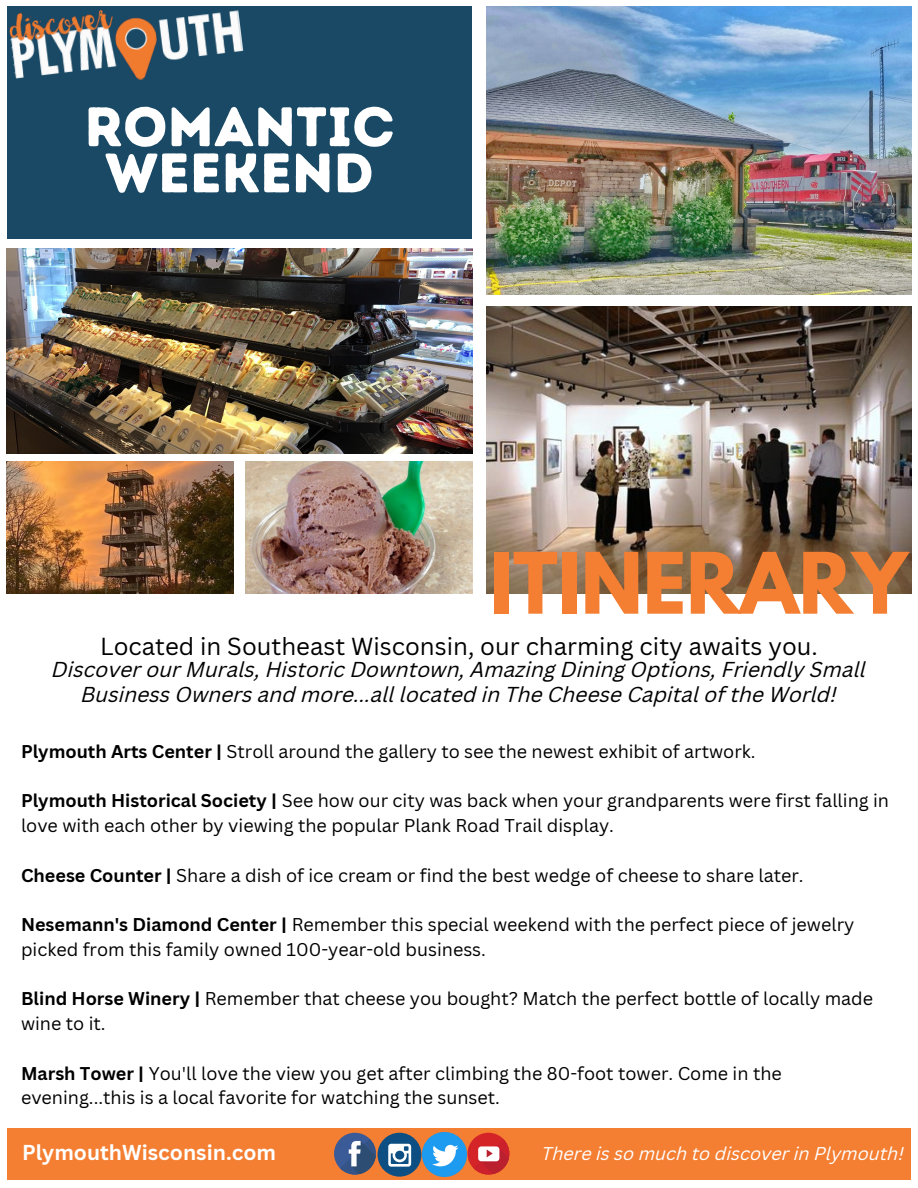
<style>
.page{position:relative;width:918px;height:1188px;background:#fff}
.page>*{position:absolute;margin:0;border:0;box-sizing:border-box;transform-origin:0 0}
.t1{font:700 75px "League Spartan";color:#f47e31}
.t2{font:55.5px/46.2px "Intro Rust Base";color:#fff;text-align:center}
.t3{font:24px "Canva Sans";color:#000}
.t4{font:italic 21px/24.8px "Canva Sans";color:#000;text-align:center}
.t5{font:700 21px "Canva Sans";color:#fff}
.t6{font:18px/24.8px "Canva Sans";color:#000}
.t7{font:italic 18px "Canva Sans";color:#fff}
.s1{font-weight:700}
</style>
<div class="page">
<img style="left:7px;top:248px;width:465px;height:205px">
<img style="left:7px;top:462px;width:227px;height:132px">
<img style="left:245px;top:462px;width:227px;height:132px">
<img style="left:486px;top:7px;width:426px;height:288px">
<img style="left:486px;top:306px;width:426px;height:288px">
<div style="left:7px;top:7px;width:464px;height:232px;background:#194965"></div>
<img style="left:7px;top:6px;width:238px;height:74px">
<div style="left:7px;top:1128px;width:903px;height:51px;background:#f47e31"></div>
<div style="left:334px;top:1133px;width:42px;height:42px;background:#3a5a98;border-radius:50%"></div>
<svg style="left:340px;top:1139px;width:38px;height:36px"></svg>
<div style="left:468px;top:1133px;width:41px;height:42px;background:#d42428;border-radius:50%"></div>
<svg style="left:474px;top:1139px;width:36px;height:36px"></svg>
<img style="left:423px;top:1133px;width:43px;height:44px">
<div style="left:378px;top:1133px;width:43px;height:44px;background:#0d4f83;border-radius:50%"></div>
<svg style="left:388px;top:1144px;width:23px;height:23px"></svg>
<h2 class="t2" style="left:84px;top:104px;width:312px">ROMANTIC<br>WEEKEND</h2>
<h1 class="t1" style="left:490px;top:546px;width:419px">ITINERARY</h1>
<h3 class="t3" style="left:100px;top:629px;width:719px">Located in Southeast Wisconsin, our charming city awaits you.</h3>
<p class="t4" style="left:52px;top:660px;width:816px">Discover our Murals, Historic Downtown, Amazing Dining Options, Friendly Small<br>Business Owners and more...all located in The Cheese Capital of the World!</p>
<p class="t6" style="left:21px;top:739px;width:736px"><span class="s1">Plymouth Arts Center |</span> Stroll around the gallery to see the newest exhibit of artwork.</p>
<p class="t6" style="left:21px;top:788px;width:870px"><span class="s1">Plymouth Historical Society |</span> See how our city was back when your grandparents were first falling in love with each other by viewing the popular Plank Road Trail display.</p>
<p class="t6" style="left:21px;top:862px;width:784px"><span class="s1">Cheese Counter |</span> Share a dish of ice cream or find the best wedge of cheese to share later.</p>
<p class="t6" style="left:21px;top:912px;width:835px"><span class="s1">Nesemann's Diamond Center |</span> Remember this special weekend with the perfect piece of jewelry picked from this family owned 100-year-old business.</p>
<p class="t6" style="left:21px;top:986px;width:854px"><span class="s1">Blind Horse Winery |</span> Remember that cheese you bought? Match the perfect bottle of locally made wine to it.</p>
<p class="t6" style="left:21px;top:1060px;width:762px"><span class="s1">Marsh Tower |</span> You'll love the view you get after climbing the 80-foot tower. Come in the evening...this is a local favorite for watching the sunset.</p>
<p class="t5" style="left:22px;top:1138px;width:256px">PlymouthWisconsin.com</p>
<p class="t7" style="left:542px;top:1146px;width:364px">There is so much to discover in Plymouth!</p>
</div>
